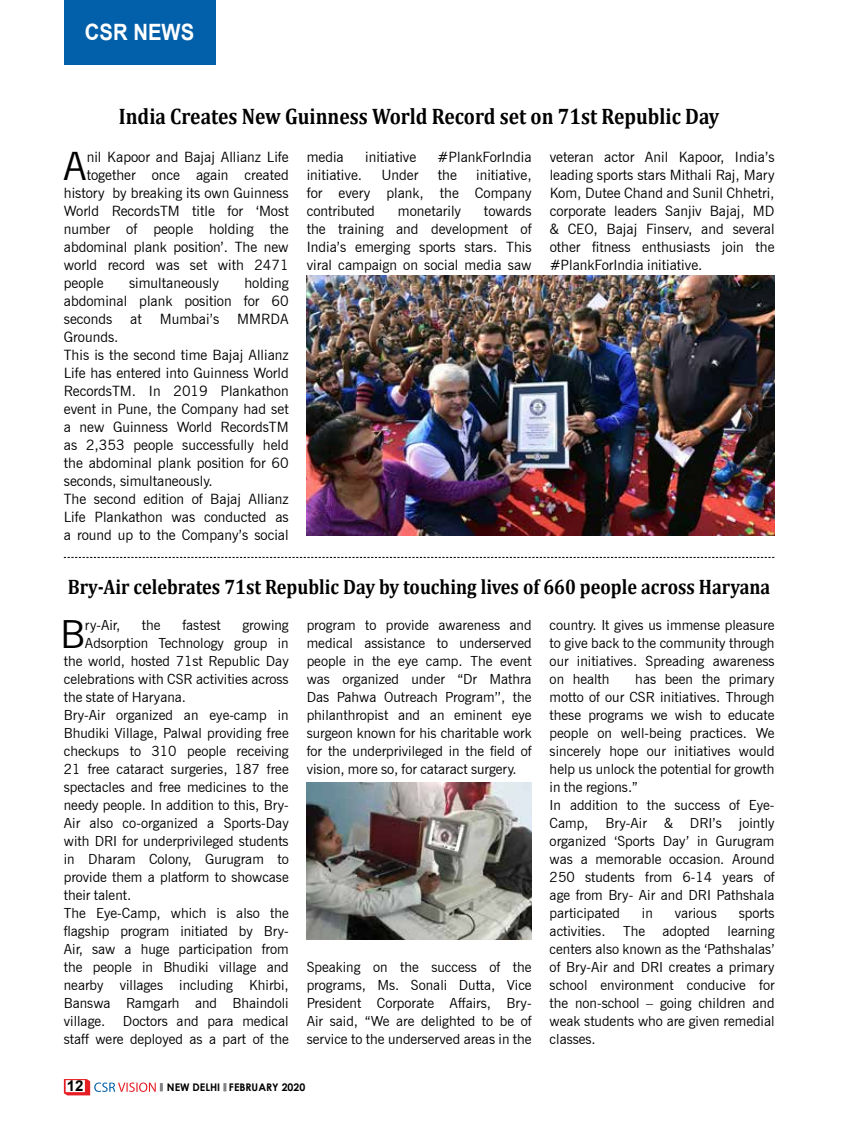
<style>
.page{position:relative;width:848px;height:1134px;background:#fff}
.page>*{position:absolute;margin:0;border:0;box-sizing:border-box;transform-origin:0 0}
.t1{font:39.15px "News Gothic BT";color:#000}
.t2{font:38.85px "News Gothic BT";color:#000}
.t3{font:700 22.5px "Cambria";color:#000;scale:.87 1}
.t4{font:700 22.5px "Arial";color:#fff;scale:.9 1}
.t5{font:700 21px "Cambria";color:#000;scale:.87 1}
.t6{font:700 15px "Arial";color:#000}
.t7{font:14.25px/18px "News Gothic BT";color:#000;text-align:justify}
.t8{font:13.95px/18px "News Gothic BT";color:#000;text-align:justify}
.t9{font:700 10.5px "Century Gothic";color:#000}
</style>
<div class="page">
<svg style="left:223px;top:1083px;width:3px;height:8px"></svg>
<svg style="left:64px;top:1079px;width:99px;height:16px"></svg>
<svg style="left:64px;top:557px;width:710px;height:1px"></svg>
<img style="left:306px;top:275px;width:468px;height:261px">
<img style="left:306px;top:782px;width:225px;height:158px">
<div style="left:64px;top:0;width:151px;height:64px;background:#025fa9"></div>
<h3 class="t4" style="left:85px;top:17px;width:72px">CSR NEW</h3>
<h3 class="t4" style="left:181px;top:17px;width:17px">S</h3>
<h3 class="t3" style="left:119px;top:100px;width:691px">India Creates New Guinness World Record set on 71st Republic Day</h3>
<h1 class="t1" style="left:63px;top:142px;width:25px">A</h1>
<p class="t7" style="left:87px;top:148px;width:203px">nil Kapoor and Bajaj Allianz Life</p>
<p class="t7" style="left:87px;top:166px;width:203px">together once again created</p>
<p class="t7" style="left:64px;top:184px;width:226px">history by breaking its own Guinness</p>
<p class="t7" style="left:64px;top:202px;width:226px">World RecordsTM title for ‘Most</p>
<p class="t7" style="left:64px;top:220px;width:226px">number of people holding the</p>
<p class="t7" style="left:64px;top:238px;width:226px">abdominal plank position’. The new</p>
<p class="t7" style="left:64px;top:256px;width:226px">world record was set with 2471</p>
<p class="t7" style="left:64px;top:274px;width:41px">people</p>
<p class="t7" style="left:129px;top:274px;width:91px">simultaneously</p>
<p class="t7" style="left:64px;top:274px;width:226px;text-indent:180px">holding abdominal plank position for 60 seconds</p>
<p class="t7" style="left:130px;top:310px;width:13px">at</p>
<p class="t7" style="left:160px;top:310px;width:61px">Mumbai’s</p>
<p class="t7" style="left:237px;top:310px;width:53px">MMRDA</p>
<p class="t7" style="left:64px;top:328px;width:226px;text-align:left">Grounds.<br>This is the second time Bajaj Allianz<br>Life has entered into Guinness World<br>RecordsTM. In 2019 Plankathon event in Pune, the Company had set a new Guinness World RecordsTM as 2,353 people successfully held the abdominal plank position for 60 seconds, simultaneously.<br>The second edition of Bajaj Allianz<br>Life Plankathon was conducted as a round up to the Company’s social</p>
<p class="t7" style="left:306px;top:148px;width:39px">media</p>
<p class="t7" style="left:365px;top:148px;width:53px">initiative</p>
<p class="t7" style="left:437px;top:148px;width:95px">#PlankForIndia</p>
<p class="t7" style="left:306px;top:166px;width:57px">initiative.</p>
<p class="t7" style="left:381px;top:166px;width:38px">Under</p>
<p class="t7" style="left:437px;top:166px;width:21px">the</p>
<p class="t7" style="left:306px;top:166px;width:226px;text-indent:169px">initiative, for every plank, the Company contributed</p>
<p class="t7" style="left:306px;top:202px;width:226px;text-indent:177px">towards the training and development of India’s emerging sports stars. This viral campaign on social media saw</p>
<p class="t7" style="left:397px;top:202px;width:65px">monetarily</p>
<p class="t7" style="left:549px;top:148px;width:226px">veteran actor Anil Kapoor, India’s leading sports stars Mithali Raj, Mary Kom, Dutee Chand and Sunil Chhetri, corporate leaders Sanjiv Bajaj, MD &amp; CEO, Bajaj Finserv, and several other fitness enthusiasts join the #PlankForIndia initiative.</p>
<h3 class="t5" style="left:68px;top:572px;width:808px">Bry-Air celebrates 71st Republic Day by touching lives of 660 people across Haryana</h3>
<h2 class="t2" style="left:60px;top:611px;width:26px">B</h2>
<p class="t8" style="left:85px;top:616px;width:37px">ry-Air,</p>
<p class="t8" style="left:142px;top:616px;width:20px">the</p>
<p class="t8" style="left:182px;top:616px;width:40px">fastest</p>
<p class="t8" style="left:242px;top:616px;width:48px">growing</p>
<p class="t8" style="left:85px;top:634px;width:205px">Adsorption Technology group in</p>
<p class="t8" style="left:64px;top:652px;width:226px">the world, hosted 71st Republic Day</p>
<p class="t8" style="left:64px;top:670px;width:226px">celebrations with CSR activities across</p>
<p class="t8" style="left:64px;top:688px;width:124px">the state of Haryana.</p>
<p class="t8" style="left:64px;top:706px;width:226px">Bry-Air organized an eye-camp in</p>
<p class="t8" style="left:64px;top:724px;width:226px">Bhudiki Village, Palwal providing free</p>
<p class="t8" style="left:64px;top:742px;width:226px">checkups to 310 people receiving</p>
<p class="t8" style="left:64px;top:760px;width:226px">21 free cataract surgeries, 187 free</p>
<p class="t8" style="left:64px;top:778px;width:226px">spectacles and free medicines to the</p>
<p class="t8" style="left:64px;top:796px;width:226px">needy people. In addition to this, Bry-</p>
<p class="t8" style="left:64px;top:814px;width:226px">Air also co-organized a Sports-Day</p>
<p class="t8" style="left:64px;top:832px;width:226px">with DRI for underprivileged students</p>
<p class="t8" style="left:64px;top:850px;width:226px">in Dharam Colony, Gurugram to</p>
<p class="t8" style="left:64px;top:868px;width:226px">provide them a platform to showcase</p>
<p class="t8" style="left:64px;top:886px;width:69px">their talent.</p>
<p class="t8" style="left:64px;top:904px;width:226px">The Eye-Camp, which is also the</p>
<p class="t8" style="left:64px;top:922px;width:226px">flagship program initiated by Bry-</p>
<p class="t8" style="left:64px;top:940px;width:226px">Air, saw a huge participation from</p>
<p class="t8" style="left:64px;top:958px;width:226px">the people in Bhudiki village and</p>
<p class="t8" style="left:64px;top:976px;width:226px">nearby villages including Khirbi,</p>
<p class="t8" style="left:64px;top:994px;width:226px">Banswa Ramgarh and Bhaindoli</p>
<p class="t8" style="left:64px;top:1012px;width:43px">village.</p>
<p class="t8" style="left:64px;top:1012px;width:226px;text-align:right">Doctors and para medical<br>staff were deployed as a part of the</p>
<p class="t8" style="left:306px;top:616px;width:226px">program to provide awareness and medical assistance to underserved people in the eye camp. The event was organized under “Dr Mathra Das Pahwa Outreach Program’’, the philanthropist and an eminent eye surgeon known for his charitable work for the underprivileged in the field of vision, more so, for cataract surgery.</p>
<p class="t8" style="left:306px;top:958px;width:226px">Speaking on the success of the programs, Ms. Sonali Dutta, Vice President Corporate Affairs, Bry-Air said, “We are delighted to be of service to the underserved areas in the</p>
<p class="t6" style="left:67px;top:1076px;width:18px">12</p>
<p class="t9" style="left:167px;top:1079px;width:140px">NEW DELHI FEBRUARY 2020</p>
<p class="t8" style="left:549px;top:616px;width:226px">country. It gives us immense pleasure to give back to the community through our initiatives. Spreading awareness on health</p>
<p class="t8" style="left:549px;top:670px;width:226px;text-align:left;text-indent:86px">has been the primary motto of our CSR initiatives. Through these programs we wish to educate people on well-being practices. We sincerely hope our initiatives would help us unlock the potential for growth in the regions.”<br>In addition to the success of Eye-<br>Camp, Bry-Air &amp; DRI’s jointly organized ‘Sports Day’ in Gurugram was a memorable occasion. Around<br>250 students from 6-14 years of age from Bry- Air and DRI Pathshala participated</p>
<p class="t8" style="left:641px;top:904px;width:12px">in</p>
<p class="t8" style="left:674px;top:904px;width:43px">various</p>
<p class="t8" style="left:549px;top:904px;width:226px;text-indent:189px">sports activities. The adopted learning centers also known as the ‘Pathshalas’ of Bry-Air and DRI creates a primary school environment conducive for the non-school – going children and weak students who are given remedial classes.</p>
</div>
